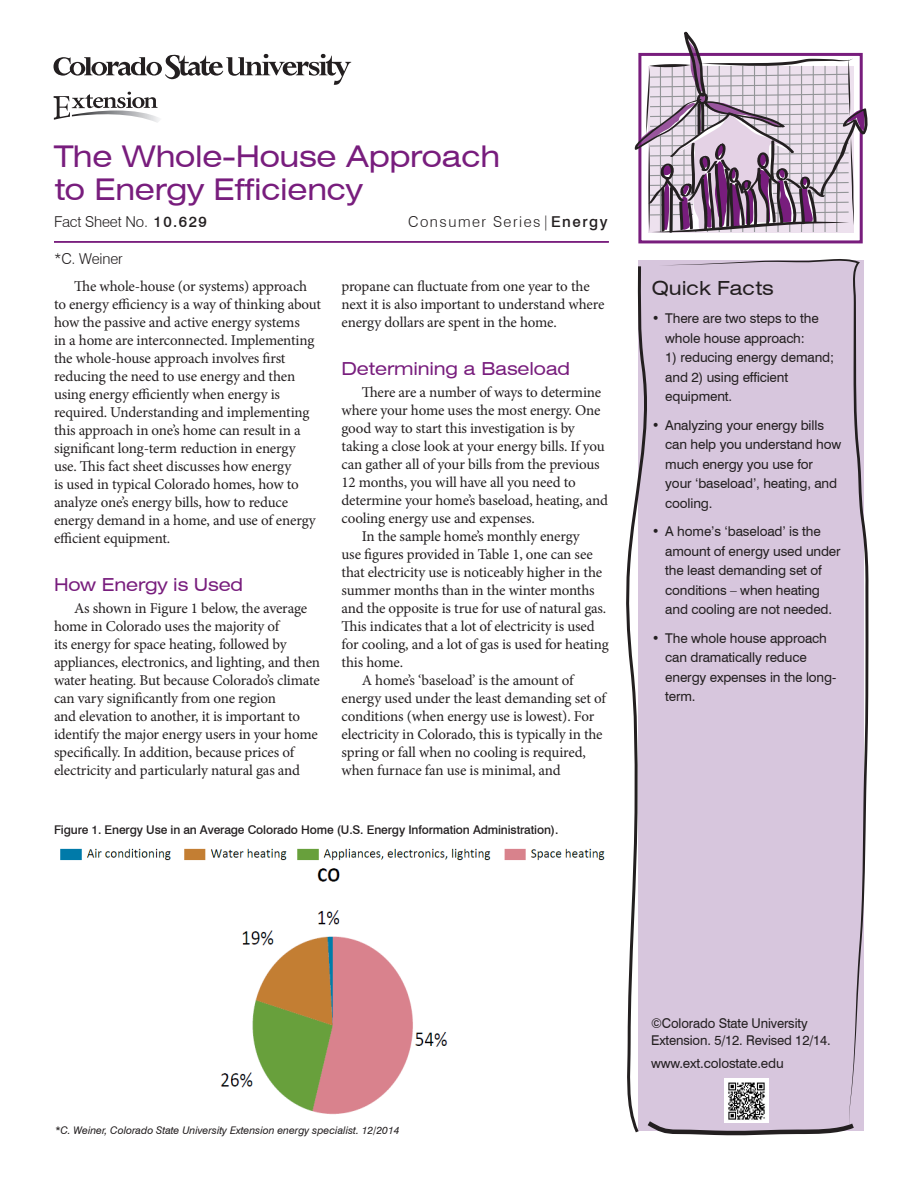
<style>
.page{position:relative;width:918px;height:1188px;background:#fff}
.page>*{position:absolute;margin:0;border:0;box-sizing:border-box;transform-origin:0 0}
.t1{font:expanded 30px/33px "Swiss 721 BT";letter-spacing:-.01em;color:#781d7d}
.QF_subhead{font:expanded 19.5px "Swiss 721 BT";color:#231f20}
.subhead_1{font:expanded 18px "Swiss 721 BT";letter-spacing:-.01em;color:#781d7d}
.body{font:15px/18px "Minion Pro";letter-spacing:-.01em;color:#231f20}
.author{font:300 15px "Swiss 721 BT";letter-spacing:-.01em;color:#231f20}
.author-2{font:300 15px "Swiss 721 BT";letter-spacing:.1em;color:#231f20}
.copyright{font:13.5px/19.5px "Swiss 721 BT";letter-spacing:-.01em;color:#231f20}
.body-2{font:500 12px "Swiss 721 BT";letter-spacing:-.01em;color:#231f20}
.author_info{font:italic 10.5px "Swiss 721 BT";color:#231f20}
.s1{font-weight:500}
</style>
<div class="page">
<svg style="left:659px;top:259px;width:210px;height:870px;fill:#d7c6dd"></svg>
<div style="left:626px;top:263px;width:233px;height:873px;background:#d7c6dd"></div>
<div style="left:638px;top:53px;width:225px;height:190px;border:3px solid #781d7d"></div>
<svg style="left:634px;top:31px;width:234px;height:202px"></svg>
<svg style="left:54px;top:92px;width:105px;height:31px"></svg>
<svg style="left:53px;top:53px;width:298px;height:32px"></svg>
<hr style="left:54px;top:241px;width:555px;height:2px;background:#781d7d">
<img style="left:725px;top:1079px;width:44px;height:43px">
<img style="left:60px;top:848px;width:545px;height:13px">
<img style="left:221px;top:868px;width:227px;height:247px">
<p class="t1" style="left:54px;top:139px;width:448px">The Whole-House Approach to Energy Efficiency</p>
<p class="author" style="left:54px;top:212px;width:154px">Fact Sheet No. <span class="s1">10.629</span></p>
<p class="author-2" style="left:408px;top:212px;width:201px">Consumer Series|<span class="s1">Energy</span></p>
<p class="author" style="left:54px;top:249px;width:70px">*C. Weiner</p>
<p class="body" style="left:54px;top:277px;width:269px;text-indent:20px">The whole-house (or systems) approach to energy efficiency is a way of thinking about how the passive and active energy systems<br>in a home are interconnected. Implementing the whole-house approach involves first reducing the need to use energy and then using energy efficiently when energy is required. Understanding and implementing this approach in one’s home can result in a significant long-term reduction in energy use. This fact sheet discusses how energy<br>is used in typical Colorado homes, how to analyze one’s energy bills, how to reduce energy demand in a home, and use of energy efficient equipment.</p>
<p class="subhead_1" style="left:54px;top:573px;width:191px">How Energy is Used</p>
<p class="body" style="left:54px;top:599px;width:268px;text-indent:20px">As shown in Figure 1 below, the average home in Colorado uses the majority of<br>its energy for space heating, followed by appliances, electronics, and lighting, and then water heating. But because Colorado’s climate can vary significantly from one region<br>and elevation to another, it is important to identify the major energy users in your home specifically. In addition, because prices of electricity and particularly natural gas and</p>
<p class="body" style="left:342px;top:277px;width:264px">propane can fluctuate from one year to the next it is also important to understand where energy dollars are spent in the home.</p>
<p class="subhead_1" style="left:342px;top:357px;width:230px">Determining a Baseload</p>
<p class="body" style="left:342px;top:383px;width:268px;text-indent:20px">There are a number of ways to determine where your home uses the most energy. One good way to start this investigation is by taking a close look at your energy bills. If you can gather all of your bills from the previous 12 months, you will have all you need to determine your home’s baseload, heating, and cooling energy use and expenses.</p>
<p class="body" style="left:342px;top:527px;width:269px;text-indent:20px">In the sample home’s monthly energy<br>use figures provided in Table 1, one can see that electricity use is noticeably higher in the summer months than in the winter months and the opposite is true for use of natural gas.<br>This indicates that a lot of electricity is used for cooling, and a lot of gas is used for heating this home.</p>
<p class="body" style="left:342px;top:671px;width:266px;text-indent:20px">A home’s ‘baseload’ is the amount of energy used under the least demanding set of conditions (when energy use is lowest). For electricity in Colorado, this is typically in the spring or fall when no cooling is required, when furnace fan use is minimal, and</p>
<p class="body-2" style="left:54px;top:822px;width:506px">Figure 1. Energy Use in an Average Colorado Home (U.S. Energy Information Administration).</p>
<p class="QF_subhead" style="left:652px;top:276px;width:124px">Quick Facts</p>
<p class="copyright" style="left:652px;top:308px;width:169px;text-align:center">• There are two steps to the whole house approach:</p>
<p class="copyright" style="left:665px;top:347px;width:170px">1) reducing energy demand; and 2) using efficient equipment.</p>
<p class="copyright" style="left:665px;top:415px;width:178px;text-indent:-14px">• Analyzing your energy bills can help you understand how much energy you use for your ‘baseload’, heating, and cooling.</p>
<p class="copyright" style="left:665px;top:521px;width:177px;text-indent:-14px">• A home’s ‘baseload’ is the amount of energy used under the least demanding set of conditions – when heating and cooling are not needed.</p>
<p class="copyright" style="left:665px;top:628px;width:173px;text-indent:-14px">• The whole house approach can dramatically reduce energy expenses in the long&shy;term.</p>
<p class="author_info" style="left:55px;top:1124px;width:346px">*C. Weiner, Colorado State University Extension energy specialist. 12/2014</p>
<p class="copyright" style="left:651px;top:1015px;width:181px;line-height:16.5px">©Colorado State University<br>Extension. 5/12. Revised 12/14.</p>
<p class="copyright" style="left:651px;top:1053px;width:134px">www.ext.colostate.edu</p>
</div>
